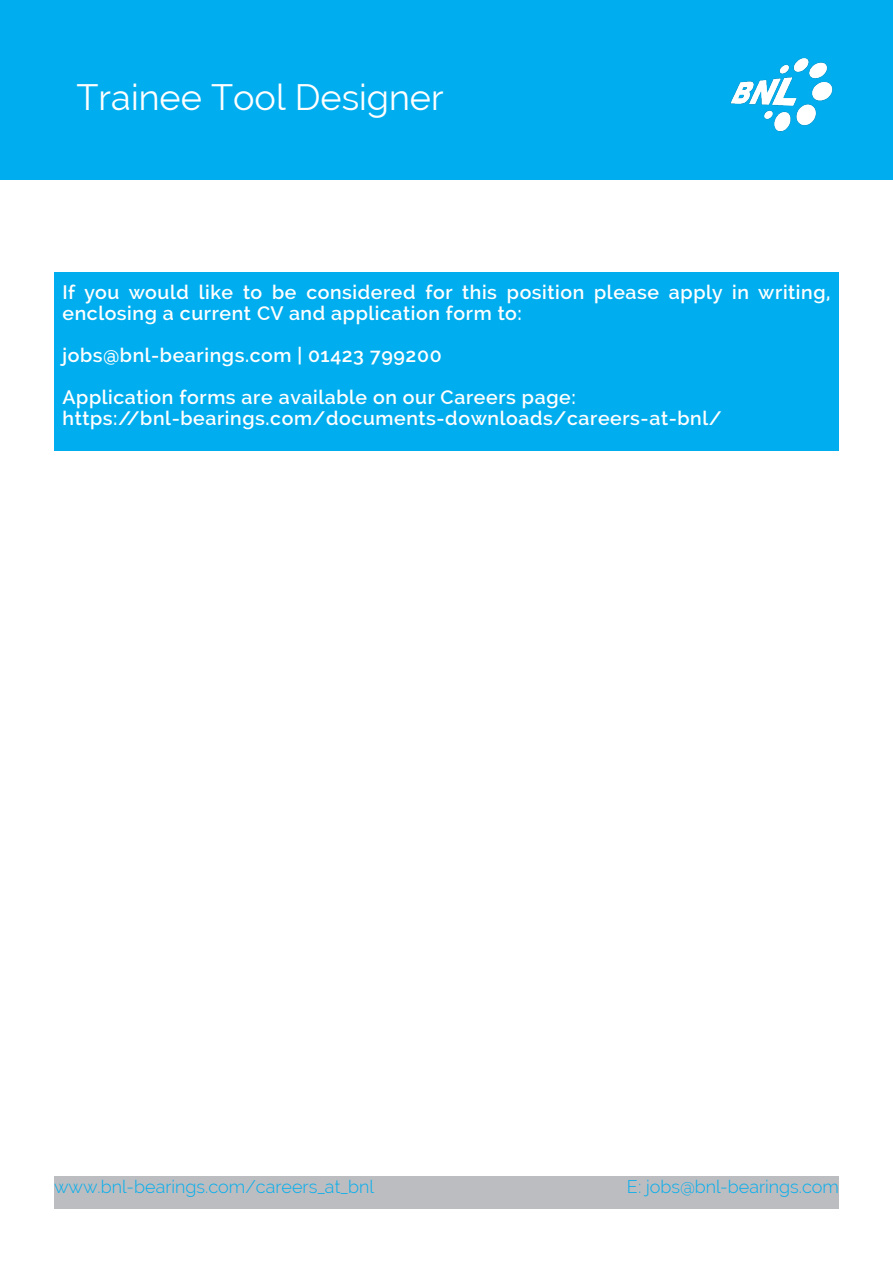
<style>
.page{position:relative;width:893px;height:1263px;background:#fff}
.page>*{position:absolute;margin:0;border:0;box-sizing:border-box;transform-origin:0 0}
.t1{font:36px "Raleway";color:#fff}
.t2{font:600 19.5px/21px "Raleway";letter-spacing:.03em;color:#fff}
.t3{font:300 18px "Raleway";color:#00aeef}
</style>
<div class="page">
<div style="left:0;top:0;width:893px;height:179px;background:#00aeef"></div>
<img style="left:730px;top:58px;width:103px;height:74px">
<div style="left:54px;top:1176px;width:417px;height:33px;background:#bcbdc0"></div>
<div style="left:422px;top:1176px;width:417px;height:33px;background:#bcbdc0"></div>
<div style="left:54px;top:272px;width:785px;height:179px;background:#00aeef"></div>
<p class="t1" style="left:77px;top:77px;width:369px">Trainee Tool Designer</p>
<p class="t2" style="left:63px;top:282px;width:769px">If you would like to be considered for this position please apply in writing, enclosing a current CV and application form to:</p>
<p class="t2" style="left:63px;top:334px;width:515px;line-height:42px">jobs@bnl-bearings.com | 01423 799200<br>Application forms are available on our Careers page:</p>
<p class="t2" style="left:63px;top:408px;width:661px">https://bnl-bearings.com/documents-downloads/careers-at-bnl/</p>
<p class="t3" style="left:54px;top:1176px;width:321px">www.bnl-bearings.com/careers_at_bnl</p>
<p class="t3" style="left:627px;top:1176px;width:214px">E: jobs@bnl-bearings.com</p>
</div>
